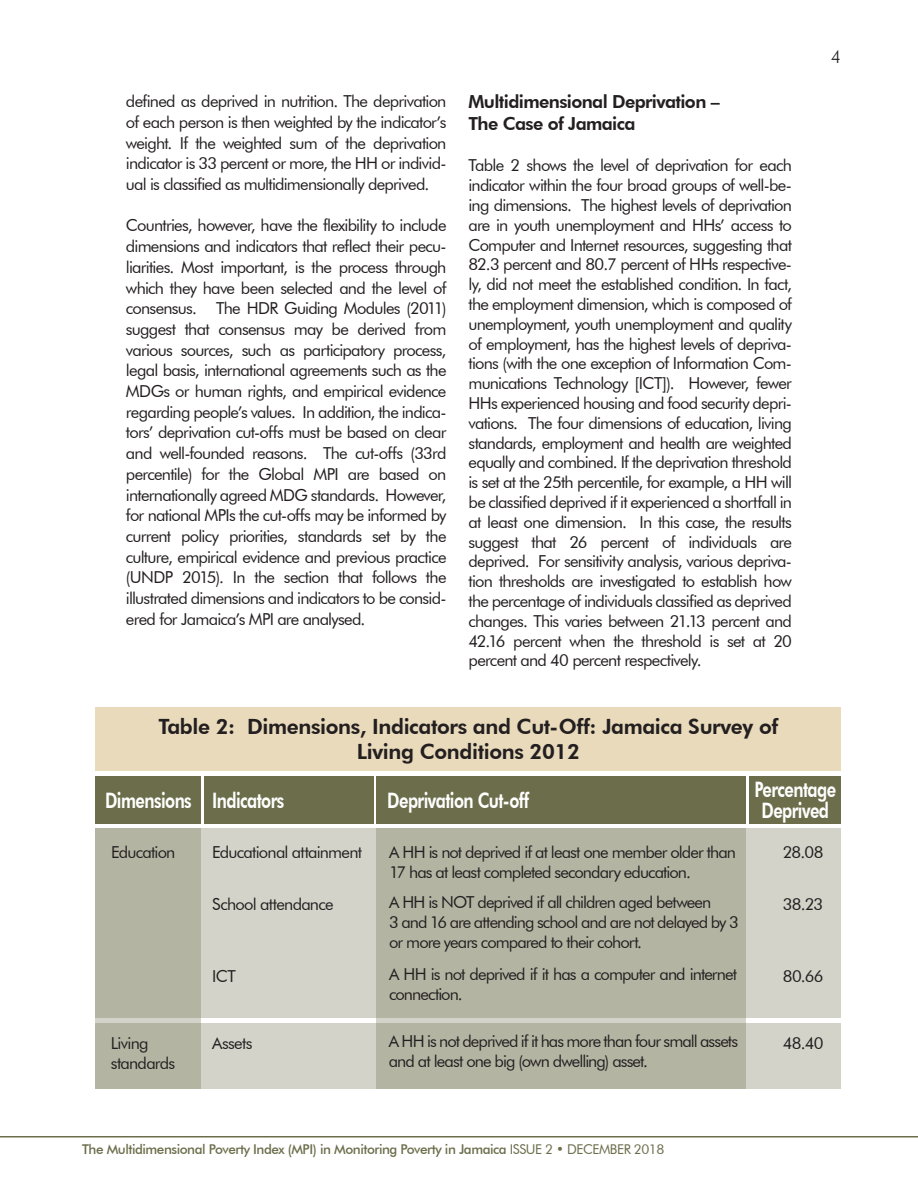
<style>
.page{position:relative;width:918px;height:1188px;background:#fff}
.page>*{position:absolute;margin:0;border:0;box-sizing:border-box;transform-origin:0 0}
.t1{font:800 21.3px/21px "Futura BT";letter-spacing:-.035em;color:#fff;text-align:center;scale:.77 1}
.t2{font:800 21px/25.2px "Futura BT";letter-spacing:-.02em;color:#231f20;text-align:center}
.t3{font:800 18px/21.6px "Futura BT";letter-spacing:-.035em;color:#231f20}
.t4{font:300 18px "Futura BT";color:#231f20}
.t5{font:16.5px/19.8px "Futura BT";letter-spacing:-.055em;color:#231f20}
.t6{font:500 13.5px "Futura BT";letter-spacing:-.035em;color:#6c6e4b}
.s1{font-weight:400}
</style>
<div class="page">
<div style="left:96px;top:828px;width:745px;height:190px;background:#d3d3c9"></div>
<div style="left:96px;top:828px;width:105px;height:260px;background:#b4b4a3"></div>
<div style="left:376px;top:828px;width:370px;height:260px;background:#b4b4a3"></div>
<hr style="left:0;top:1136px;width:918px;height:1px;background:#6c6e4b">
<div style="left:96px;top:708px;width:745px;height:63px;background:#e8daba"></div>
<svg style="left:201px;top:1023px;width:640px;height:65px"></svg>
<div style="left:96px;top:776px;width:105px;height:48px;background:#6c6e4b"></div>
<div style="left:204px;top:776px;width:170px;height:48px;background:#6c6e4b"></div>
<div style="left:376px;top:776px;width:370px;height:48px;background:#6c6e4b"></div>
<div style="left:749px;top:776px;width:92px;height:48px;background:#6c6e4b"></div>
<p class="t5" style="left:126px;top:91px;width:322px;line-height:20.7px;text-align:justify">defined as deprived in nutrition. The deprivation of each person is then weighted by the indicator’s weight. If the weighted sum of the deprivation indicator is 33 percent or more, the HH or individ&shy;ual is classified as multidimensionally deprived.</p>
<p class="t5" style="left:126px;top:215px;width:322px;line-height:20.7px;text-align:justify">Countries, however, have the flexibility to include dimensions and indicators that reflect their pecu&shy;liarities. Most important, is the process through which they have been selected and the level of consensus. The HDR Guiding Modules (2011) suggest that consensus may be derived from various sources, such as participatory process, legal basis, international agreements such as the MDGs or human rights, and empirical evidence regarding people’s values. In addition, the indica&shy;tors’ deprivation cut-offs must be based on clear and well-founded reasons. The cut-offs (33rd percentile) for the Global MPI are based on internationally agreed MDG standards. However, for national MPIs the cut-offs may be informed by current policy priorities, standards set by the culture, empirical evidence and previous practice (UNDP 2015). In the section that follows the illustrated dimensions and indicators to be consid&shy;ered for Jamaica’s MPI are analysed.</p>
<p class="t3" style="left:468px;top:91px;width:253px">Multidimensional Deprivation –<br>The Case of Jamaica</p>
<p class="t5" style="left:468px;top:155px;width:325px;text-align:justify">Table 2 shows the level of deprivation for each indicator within the four broad groups of well-be&shy;ing dimensions. The highest levels of deprivation are in youth unemployment and HHs’ access to Computer and Internet resources, suggesting that 82.3 percent and 80.7 percent of HHs respective&shy;ly, did not meet the established condition. In fact, the employment dimension, which is composed of unemployment, youth unemployment and quality of employment, has the highest levels of depriva&shy;tions (with the one exception of Information Com&shy;munications Technology [ICT]). However, fewer HHs experienced housing and food security depri&shy;vations. The four dimensions of education, living standards, employment and health are weighted equally and combined. If the deprivation threshold is set at the 25th percentile, for example, a HH will be classified deprived if it experienced a shortfall in at least one dimension. In this case, the results suggest that 26 percent of individuals are deprived. For sensitivity analysis, various depriva&shy;tion thresholds are investigated to establish how the percentage of individuals classified as deprived changes. This varies between 21.13 percent and 42.16 percent when the threshold is set at 20 percent and 40 percent respectively.</p>
<p class="t4" style="left:831px;top:46px;width:12px">4</p>
<p class="t2" style="left:159px;top:714px;width:621px">Table 2: Dimensions, Indicators and Cut-Off: Jamaica Survey of<br>Living Conditions 2012</p>
<p class="t1" style="left:105px;top:790px;width:114px">Dimensions</p>
<p class="t5" style="left:111px;top:842px;width:66px">Education</p>
<p class="t1" style="left:754px;top:778px;width:108px">Percentage<br>Deprived</p>
<p class="t1" style="left:212px;top:790px;width:95px">Indicators</p>
<p class="t1" style="left:387px;top:790px;width:186px">Deprivation Cut-off</p>
<p class="t5" style="left:389px;top:842px;width:348px">A HH is not deprived if at least one member older than<br>17 has at least completed secondary education.</p>
<p class="t5" style="left:212px;top:842px;width:151px">Educational attainment</p>
<p class="t5" style="left:783px;top:842px;width:42px">28.08</p>
<p class="t5" style="left:783px;top:894px;width:42px">38.23</p>
<p class="t5" style="left:389px;top:893px;width:351px">A HH is NOT deprived if all children aged between<br>3 and 16 are attending school and are not delayed by 3 or more years compared to their cohort.</p>
<p class="t5" style="left:389px;top:965px;width:350px">A HH is not deprived if it has a computer and internet connection.</p>
<p class="t5" style="left:389px;top:1031px;width:351px">A HH is not deprived if it has more than four small assets and at least one big (own dwelling) asset.</p>
<p class="t5" style="left:212px;top:894px;width:123px">School attendance</p>
<p class="t5" style="left:783px;top:966px;width:42px">80.66</p>
<p class="t5" style="left:212px;top:966px;width:25px">ICT</p>
<p class="t5" style="left:212px;top:1033px;width:42px">Assets</p>
<p class="t5" style="left:783px;top:1033px;width:42px">48.40</p>
<p class="t5" style="left:111px;top:1033px;width:66px">Living standards</p>
<p class="t6" style="left:82px;top:1141px;width:584px">The Multidimensional Poverty Index (MPI) in Monitoring Poverty in Jamaica <span class="s1">ISSUE 2 • DECEMBER 2018</span></p>
</div>
